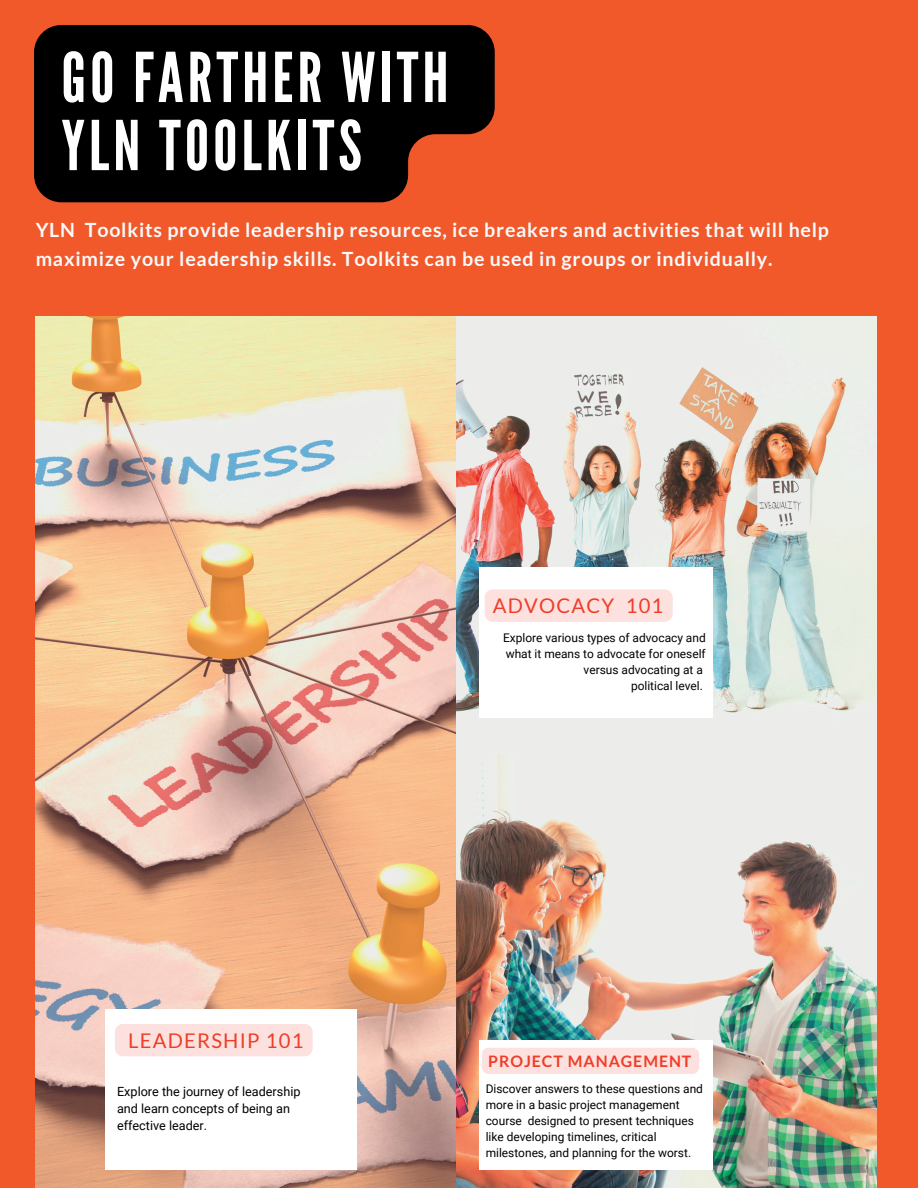
<style>
.page{position:relative;width:918px;height:1188px;background:#f1592b}
.page>*{position:absolute;margin:0;border:0;box-sizing:border-box;transform-origin:0 0}
.t1{font:68.55px/68.1px "League Gothic";letter-spacing:.06em;color:#fff}
.t2{font:20.25px "Lato";letter-spacing:.06em;color:#ef3d29}
.t3{font:700 19.65px/29.2px "Lato";letter-spacing:.04em;color:#fafafa}
.t4{font:700 15.9px "Lato";letter-spacing:.06em;color:#ef3d29}
.t5{font:12.6px/17px "Roboto";color:#000}
.t6{font:12px/15.9px "Roboto";color:#000;text-align:right}
</style>
<div class="page">
<img style="left:36px;top:317px;width:840px;height:871px">
<div style="left:105px;top:1009px;width:252px;height:161px;background:#fff"></div>
<div style="left:479px;top:567px;width:234px;height:151px;background:#fff"></div>
<div style="left:479px;top:1040px;width:234px;height:129px;background:#fff"></div>
<div style="left:482px;top:1048px;width:217px;height:26px;background:#fce1de;border-radius:7px"></div>
<div style="left:485px;top:589px;width:188px;height:33px;background:#fce1de"></div>
<div style="left:115px;top:1024px;width:198px;height:32px;background:#fce1de"></div>
<svg style="left:34px;top:25px;width:461px;height:177px;background:#130703"></svg>
<h1 class="t1" style="left:61px;top:45px;width:389px">GO FARTHER WITH<br>YLN TOOLKITS</h1>
<h3 class="t3" style="left:36px;top:215px;width:795px">YLN Toolkits provide leadership resources, ice breakers and activities that will help maximize your leadership skills. Toolkits can be used in groups or individually.</h3>
<h2 class="t2" style="left:493px;top:593px;width:172px">ADVOCACY 101</h2>
<h2 class="t2" style="left:128px;top:1028px;width:177px">LEADERSHIP 101</h2>
<p class="t5" style="left:117px;top:1084px;width:185px">Explore the journey of leadership and learn concepts of being an effective leader.</p>
<p class="t6" style="left:503px;top:630px;width:204px">Explore various types of advocacy and what it means to advocate for oneself versus advocating at a<br>political level.</p>
<h3 class="t4" style="left:488px;top:1051px;width:205px">PROJECT MANAGEMENT</h3>
<p class="t6" style="left:486px;top:1081px;width:219px;text-align:left">Discover answers to these questions and more in a basic project management course designed to present techniques like developing timelines, critical milestones, and planning for the worst.</p>
</div>
